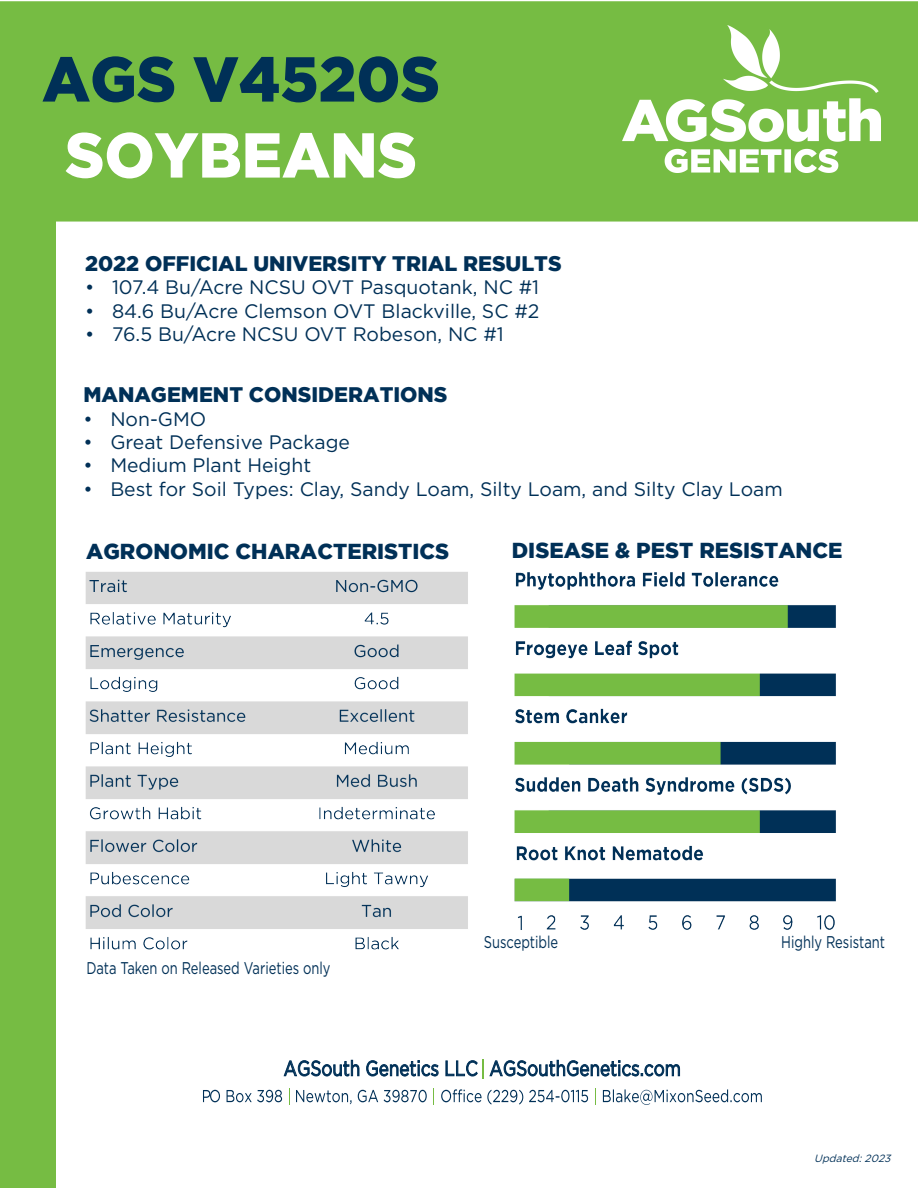
<style>
.page{position:relative;width:918px;height:1188px;background:#fff}
.page>*{position:absolute;margin:0;border:0;box-sizing:border-box;transform-origin:0 0}
.t1{font:900 63.3px "Gotham";color:#003057;scale:.95 1}
.t2{font:900 63.3px "Gotham";color:#fff;scale:.95 1}
.t3{font:900 21.6px "Gotham";color:#003057}
.t4{font:21.15px "Gotham";color:#003057;scale:.8 1}
.t5{font:900 21px "Gotham";color:#003057}
.t6{font:19.5px "Gotham";color:#003057}
.t7{font:16.95px "Gotham";color:#003057;scale:.76 1}
.t8{font:italic 10.5px "Gotham";color:#003057}
</style>
<div class="page">
<div style="left:0;top:219px;width:55px;height:969px;background:#76bc43"></div>
<div style="left:0;top:218px;width:56px;height:970px;border:2px solid #76bc43"></div>
<div style="left:0;top:2px;width:918px;height:219px;background:#76bc43"></div>
<div style="left:0;top:1px;width:918px;height:221px;border:2px solid #76bc43"></div>
<img style="left:622px;top:25px;width:258px;height:147px">
<svg style="left:284px;top:1060px;width:75px;height:16px"></svg>
<svg style="left:366px;top:1060px;width:73px;height:16px"></svg>
<svg style="left:445px;top:1059px;width:38px;height:19px"></svg>
<svg style="left:490px;top:1060px;width:190px;height:16px"></svg>
<svg style="left:203px;top:1090px;width:79px;height:12px"></svg>
<svg style="left:289px;top:1088px;width:1px;height:16px"></svg>
<svg style="left:296px;top:1090px;width:131px;height:14px"></svg>
<svg style="left:433px;top:1088px;width:1px;height:16px"></svg>
<svg style="left:441px;top:1089px;width:82px;height:16px"></svg>
<svg style="left:529px;top:1090px;width:59px;height:12px"></svg>
<svg style="left:595px;top:1088px;width:1px;height:16px"></svg>
<svg style="left:603px;top:1089px;width:159px;height:16px"></svg>
<img style="left:514px;top:572px;width:322px;height:358px">
<img style="left:85px;top:572px;width:383px;height:378px">
<h1 class="t1" style="left:42px;top:43px;width:420px">AGS V4520S</h1>
<h1 class="t2" style="left:65px;top:119px;width:372px">SOYBEANS</h1>
<p class="t5" style="left:85px;top:251px;width:478px">2022 OFFICIAL UNIVERSITY TRIAL RESULTS</p>
<p class="t6" style="left:85px;top:275px;width:456px">• 107.4 Bu/Acre NCSU OVT Pasquotank, NC #1</p>
<p class="t6" style="left:85px;top:298px;width:456px">• 84.6 Bu/Acre Clemson OVT Blackville, SC #2</p>
<p class="t6" style="left:85px;top:322px;width:420px">• 76.5 Bu/Acre NCSU OVT Robeson, NC #1</p>
<p class="t5" style="left:83px;top:383px;width:366px">MANAGEMENT CONSIDERATIONS</p>
<p class="t6" style="left:83px;top:406px;width:124px">• Non-GMO</p>
<p class="t6" style="left:83px;top:430px;width:268px">• Great Defensive Package</p>
<p class="t6" style="left:83px;top:453px;width:229px">• Medium Plant Height</p>
<p class="t6" style="left:83px;top:477px;width:701px">• Best for Soil Types: Clay, Sandy Loam, Silty Loam, and Silty Clay Loam</p>
<p class="t3" style="left:86px;top:538px;width:365px">AGRONOMIC CHARACTERISTICS</p>
<p class="t3" style="left:512px;top:538px;width:332px">DISEASE &amp; PEST RESISTANCE</p>
<p class="t7" style="left:86px;top:958px;width:323px">Data Taken on Released Varieties only</p>
<p class="t7" style="left:484px;top:931px;width:100px">Susceptible</p>
<p class="t7" style="left:781px;top:931px;width:138px">Highly Resistant</p>
<p class="t4" style="left:284px;top:1055px;width:18px">A</p>
<p class="t4" style="left:332px;top:1055px;width:23px">ut</p>
<p class="t4" style="left:379px;top:1055px;width:77px">eet s</p>
<p class="t4" style="left:489px;top:1055px;width:18px">A</p>
<p class="t4" style="left:538px;top:1055px;width:128px">ut eet s</p>
<p class="t8" style="left:814px;top:1152px;width:81px">Updated:2023</p>
</div>
